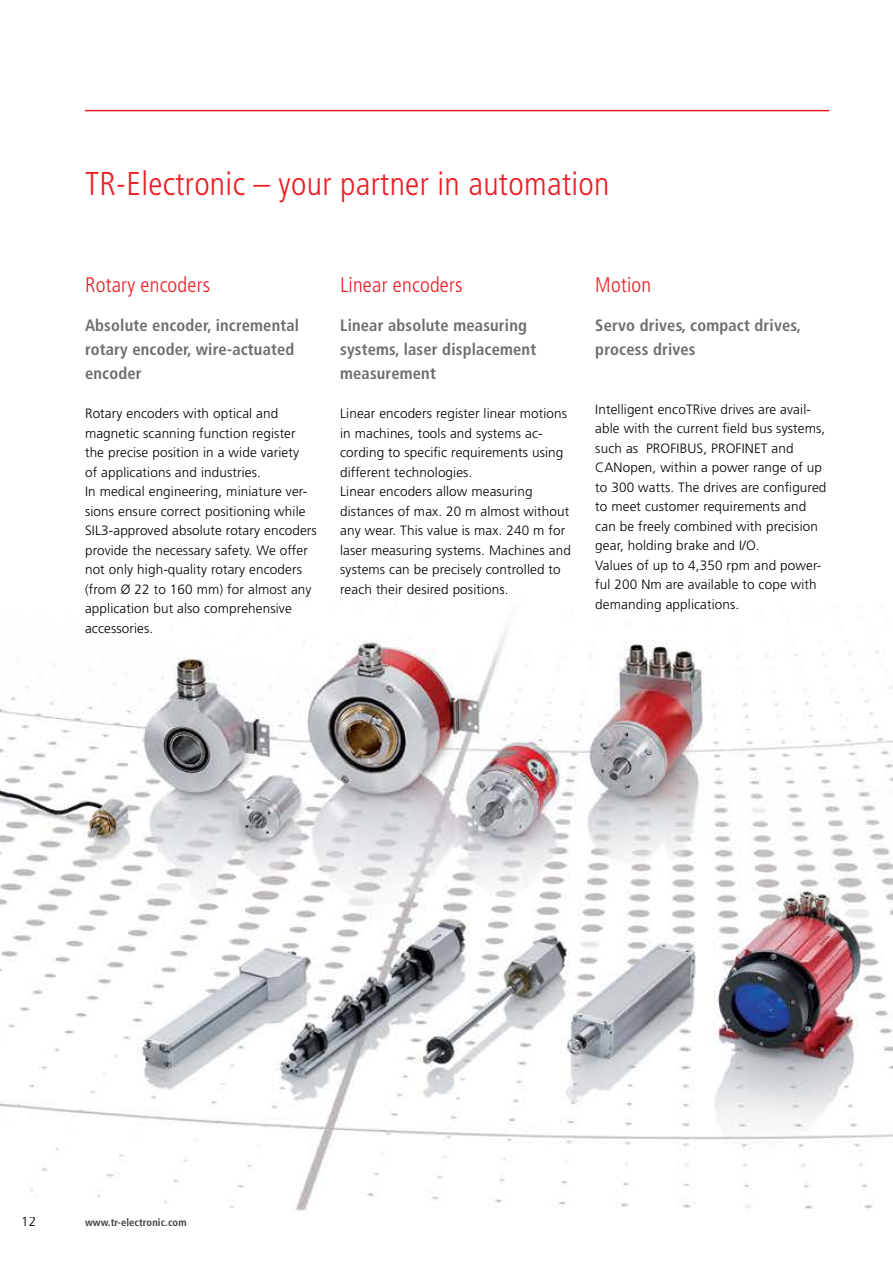
<style>
.page{position:relative;width:893px;height:1263px;background:#fff}
.page>*{position:absolute;margin:0;border:0;box-sizing:border-box;transform-origin:0 0}
.t1{font:300 condensed 33px "Frutiger LT";letter-spacing:.01em;color:#ed1d24}
.t2{font:300 condensed 21px "Frutiger LT";letter-spacing:.01em;color:#ed1d24}
.t3{font:700 condensed 16.5px/24px "Frutiger LT";letter-spacing:.01em;color:#6d6e71}
.t4{font:300 13.5px/19.5px "Frutiger LT";letter-spacing:.01em;color:#000}
.t5{font:700 condensed 10.5px "Frutiger LT";letter-spacing:.01em;color:#414042}
</style>
<div class="page">
<hr style="left:85px;top:110px;width:744px;height:1px;background:#ed1d24">
<img style="left:0;top:622px;width:893px;height:589px">
<h1 class="t1" style="left:85px;top:165px;width:526px">TR-Electronic – your partner in automation</h1>
<h2 class="t2" style="left:85px;top:273px;width:127px">Rotary encoders</h2>
<p class="t3" style="left:85px;top:314px;width:216px">Absolute encoder, incremental rotary encoder, wire-actuated encoder</p>
<p class="t4" style="left:85px;top:404px;width:233px">Rotary encoders with optical and magnetic scanning function register the precise position in a wide variety<br>of applications and industries.<br>In medical engineering, miniature ver&shy;sions ensure correct positioning while SIL3-approved absolute rotary encoders provide the necessary safety. We offer not only high-quality rotary encoders (from Ø 22 to 160 mm) for almost any application but also comprehensive accessories.</p>
<h2 class="t2" style="left:340px;top:273px;width:124px">Linear encoders</h2>
<p class="t3" style="left:340px;top:313px;width:197px">Linear absolute measuring systems, laser displacement measurement</p>
<p class="t4" style="left:340px;top:404px;width:232px">Linear encoders register linear motions in machines, tools and systems ac&shy;cording to specific requirements using different technologies.<br>Linear encoders allow measuring distances of max. 20 m almost without any wear. This value is max. 240 m for laser measuring systems. Machines and systems can be precisely controlled to reach their desired positions.</p>
<h2 class="t2" style="left:595px;top:273px;width:57px">Motion</h2>
<p class="t3" style="left:595px;top:313px;width:207px">Servo drives, compact drives, process drives</p>
<p class="t4" style="left:595px;top:399px;width:233px">Intelligent encoTRive drives are avail&shy;able with the current field bus systems, such as PROFIBUS, PROFINET and CANopen, within a power range of up to 300 watts. The drives are configured to meet customer requirements and can be freely combined with precision gear, holding brake and I/O.<br>Values of up to 4,350 rpm and power&shy;ful 200 Nm are available to cope with demanding applications.</p>
<p class="t4" style="left:21px;top:1212px;width:17px">12</p>
<p class="t5" style="left:85px;top:1216px;width:103px">www.tr-electronic.com</p>
</div>
